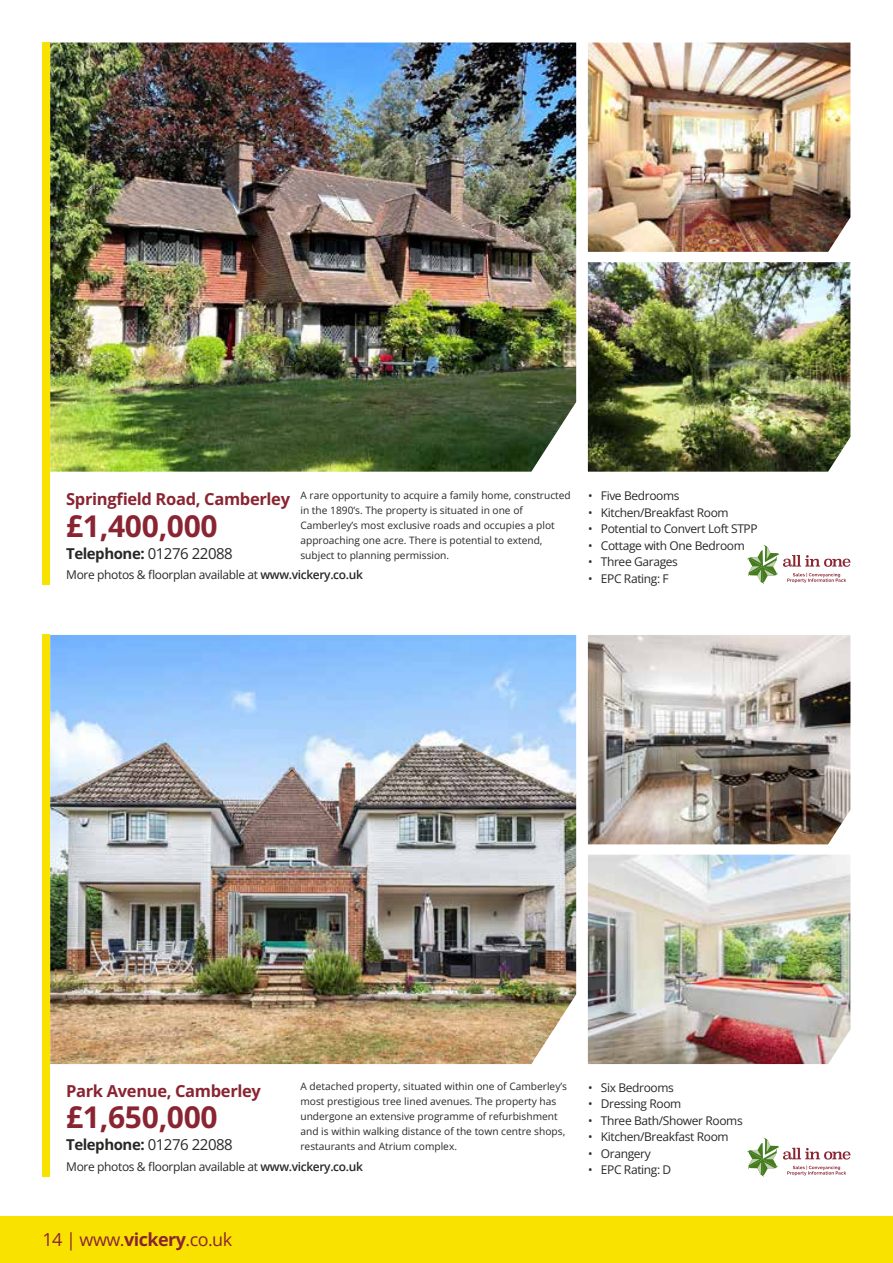
<style>
.page{position:relative;width:893px;height:1263px;background:#fff}
.page>*{position:absolute;margin:0;border:0;box-sizing:border-box;transform-origin:0 0}
.t1{font:700 30px "Open Sans";letter-spacing:-.01em;color:#892532}
.t2{font:18px "Open Sans";letter-spacing:-.03em;color:#892532}
.t3{font:700 16.5px "Open Sans";letter-spacing:-.02em;color:#892532}
.t4{font:700 15px "Open Sans";letter-spacing:-.03em;color:#282827}
.t5{font:12px "Open Sans";letter-spacing:-.03em;color:#282827}
.t6{font:10.2px/15px "Open Sans";color:#282827}
.s1{font-weight:600}
.s2{font-weight:400}
.s3{font-weight:700}
</style>
<div class="page">
<img style="left:588px;top:635px;width:262px;height:209px">
<hr style="left:892px;top:978px;width:1px;height:285px;background:#892532">
<div style="left:0;top:1216px;width:893px;height:47px;background:#fae200"></div>
<div style="left:43px;top:43px;width:7px;height:542px;background:#fae200"></div>
<img style="left:588px;top:43px;width:262px;height:209px">
<img style="left:588px;top:262px;width:262px;height:210px">
<img style="left:50px;top:43px;width:526px;height:429px">
<svg style="left:747px;top:545px;width:103px;height:39px"></svg>
<div style="left:43px;top:635px;width:7px;height:542px;background:#fae200"></div>
<img style="left:588px;top:854px;width:262px;height:210px">
<img style="left:50px;top:635px;width:526px;height:429px">
<svg style="left:747px;top:1137px;width:103px;height:39px"></svg>
<p class="t6" style="left:300px;top:487px;width:272px">A rare opportunity to acquire a family home, constructed in the 1890’s. The property is situated in one of Camberley’s most exclusive roads and occupies a plot approaching one acre. There is potential to extend, subject to planning permission.</p>
<h3 class="t3" style="left:66px;top:488px;width:225px">Springfield Road, Camberley</h3>
<p class="t5" style="left:588px;top:488px;width:93px">• Five Bedrooms</p>
<p class="t5" style="left:588px;top:504px;width:142px">• Kitchen/Breakfast Room</p>
<p class="t5" style="left:588px;top:521px;width:171px">• Potential to Convert Loft STPP</p>
<p class="t5" style="left:588px;top:537px;width:158px">• Cottage with One Bedroom</p>
<p class="t5" style="left:588px;top:554px;width:91px">• Three Garages</p>
<p class="t5" style="left:66px;top:567px;width:298px">More photos &amp; floorplan available at <span class="s1">www.vickery.co.uk</span></p>
<p class="t5" style="left:588px;top:570px;width:82px">• EPC Rating: F</p>
<h1 class="t1" style="left:66px;top:505px;width:153px">£1,400,000</h1>
<h3 class="t4" style="left:66px;top:543px;width:168px">Telephone: <span class="s2">01276 22088</span></h3>
<p class="t6" style="left:300px;top:1078px;width:268px">A detached property, situated within one of Camberley’s most prestigious tree lined avenues. The property has undergone an extensive programme of refurbishment and is within walking distance of the town centre shops, restaurants and Atrium complex.</p>
<h3 class="t3" style="left:66px;top:1079px;width:196px">Park Avenue, Camberley</h3>
<p class="t5" style="left:588px;top:1079px;width:87px">• Six Bedrooms</p>
<p class="t5" style="left:588px;top:1096px;width:95px">• Dressing Room</p>
<p class="t5" style="left:588px;top:1112px;width:156px">• Three Bath/Shower Rooms</p>
<p class="t5" style="left:588px;top:1129px;width:142px">• Kitchen/Breakfast Room</p>
<p class="t5" style="left:588px;top:1145px;width:64px">• Orangery</p>
<p class="t5" style="left:66px;top:1158px;width:298px">More photos &amp; floorplan available at <span class="s1">www.vickery.co.uk</span></p>
<p class="t5" style="left:588px;top:1162px;width:85px">• EPC Rating: D</p>
<h1 class="t1" style="left:66px;top:1097px;width:153px">£1,650,000</h1>
<h3 class="t4" style="left:66px;top:1134px;width:168px">Telephone: <span class="s2">01276 22088</span></h3>
<h2 class="t2" style="left:43px;top:1227px;width:191px">14 | www.<span class="s3">vickery</span>.co.uk</h2>
</div>
